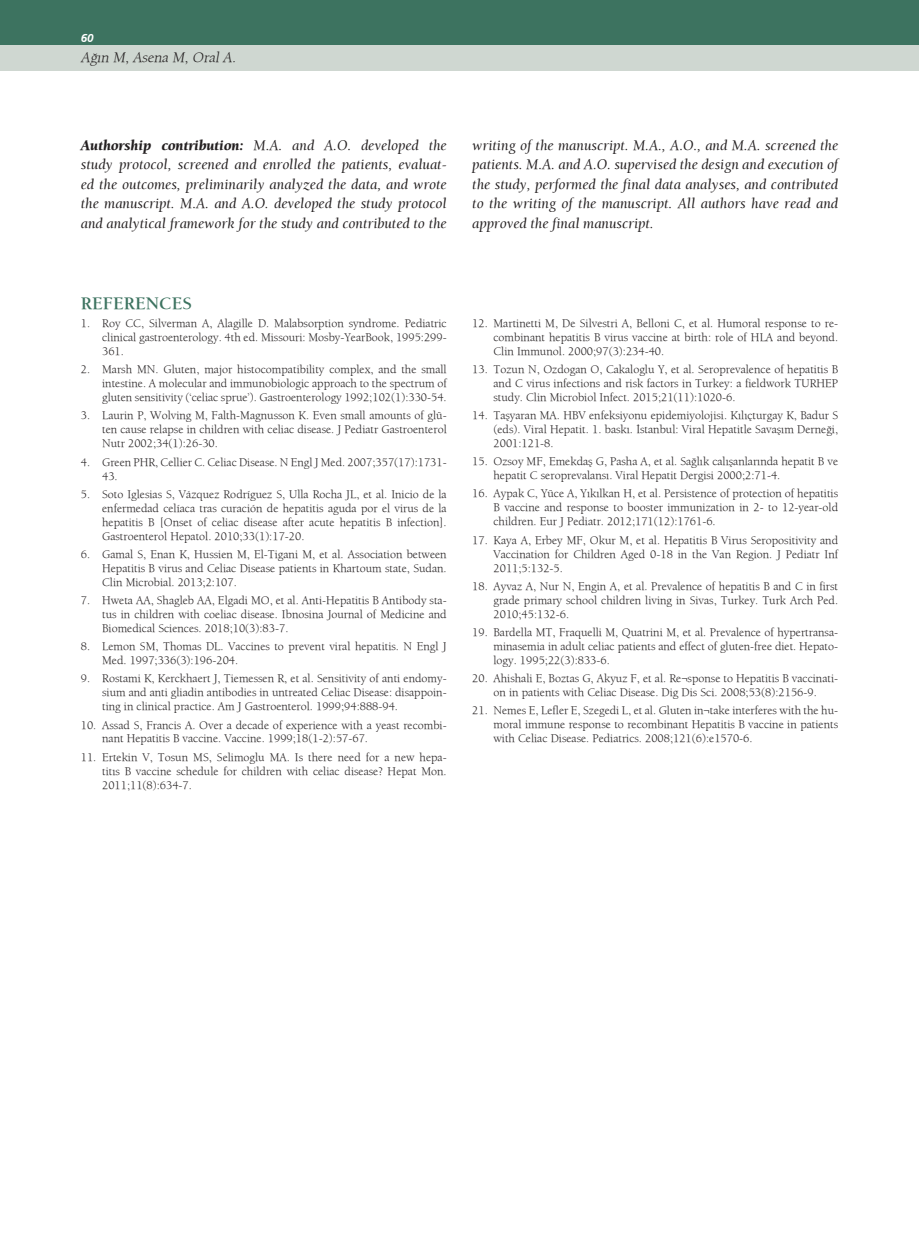
<style>
.page{position:relative;width:919px;height:1238px;background:#fff}
.page>*{position:absolute;margin:0;border:0;box-sizing:border-box;transform-origin:0 0}
.t1{font:700 18px "Berkeley";color:#3d7360}
.t2{font:italic 15px/19.5px "Berkeley";color:#231f20;text-align:justify}
.t3{font:italic 300 15px "Berkeley";color:#231f20}
.t4{font:300 12px/14px "Berkeley";color:#231f20;text-align:justify}
.t5{font:italic 700 12px "Fruga Sans";color:#fff}
.s1{font-weight:900}
</style>
<div class="page">
<div style="left:0;top:44px;width:918px;height:27px;background:#cfd7d1"></div>
<div style="left:0;top:0;width:918px;height:45px;background:#3d7360"></div>
<svg style="left:918px;top:44px;width:1px;height:27px"></svg>
<p class="t5" style="left:81px;top:31px;width:14px">60</p>
<p class="t3" style="left:81px;top:49px;width:160px">Ağın M,Asena M,OralA.</p>
<p class="t2" style="left:81px;top:135px;width:367px"><span class="s1">Authorship contribution:</span> M.A. and A.O. developed the study protocol, screened and enrolled the patients, evaluat&shy;ed the outcomes, preliminarily analyzed the data, and wrote the manuscript. M.A. and A.O. developed the study protocol and analytical framework for the study and contributed to the</p>
<p class="t2" style="left:472px;top:135px;width:367px">writing of the manuscript. M.A., A.O., and M.A. screened the patients. M.A. and A.O. supervised the design and execution of the study, performed the final data analyses, and contributed to the writing of the manuscript. All authors have read and approved the final manuscript.</p>
<h1 class="t1" style="left:81px;top:292px;width:113px">REFERENCES</h1>
<p class="t4" style="left:102px;top:316px;width:346px;text-indent:-21px">1. Roy CC, Silverman A, Alagille D. Malabsorption syndrome. Pediatric clinical gastroenterology. 4th ed. Missouri: Mosby-YearBook, 1995:299- 361.</p>
<p class="t4" style="left:102px;top:362px;width:346px;text-indent:-21px">2. Marsh MN. Gluten, major histocompatibility complex, and the small intestine. A molecular and immunobiologic approach to the spectrum of gluten sensitivity (‘celiac sprue’). Gastroenterology 1992;102(1):330-54.</p>
<p class="t4" style="left:102px;top:408px;width:346px;text-indent:-21px">3. Laurin P, Wolving M, Falth-Magnusson K. Even small amounts of glü&shy;ten cause relapse in children with celiac disease. J Pediatr Gastroenterol Nutr 2002;34(1):26-30.</p>
<p class="t4" style="left:102px;top:454px;width:346px;text-indent:-21px">4. Green PHR, Cellier C. Celiac Disease. N Engl J Med. 2007;357(17):1731-<br>43.</p>
<p class="t4" style="left:102px;top:487px;width:346px;text-indent:-21px">5. Soto Iglesias S, Vázquez Rodríguez S, Ulla Rocha JL, et al. Inicio de la enfermedad celíaca tras curación de hepatitis aguda por el virus de la hepatitis B [Onset of celiac disease after acute hepatitis B infection].<br>Gastroenterol Hepatol. 2010;33(1):17-20.</p>
<p class="t4" style="left:102px;top:547px;width:346px;text-indent:-21px">6. Gamal S, Enan K, Hussien M, El-Tigani M, et al. Association between Hepatitis B virus and Celiac Disease patients in Khartoum state, Sudan.<br>Clin Microbial. 2013;2:107.</p>
<p class="t4" style="left:102px;top:593px;width:346px;text-indent:-21px">7. Hweta AA, Shagleb AA, Elgadi MO, et al. Anti-Hepatitis B Antibody sta&shy;tus in children with coeliac disease. Ibnosina Journal of Medicine and Biomedical Sciences. 2018;10(3):83-7.</p>
<p class="t4" style="left:102px;top:639px;width:346px;text-indent:-21px">8. Lemon SM, Thomas DL. Vaccines to prevent viral hepatitis. N Engl J<br>Med. 1997;336(3):196-204.</p>
<p class="t4" style="left:102px;top:671px;width:346px;text-indent:-21px">9. Rostami K, Kerckhaert J, Tiemessen R, et al. Sensitivity of anti endomy&shy;sium and anti gliadin antibodies in untreated Celiac Disease: disappoin&shy;ting in clinical practice. Am J Gastroenterol. 1999;94:888-94.</p>
<p class="t4" style="left:102px;top:717px;width:346px;text-indent:-21px">10. Assad S, Francis A. Over a decade of experience with a yeast recombi&shy;nant Hepatitis B vaccine. Vaccine. 1999;18(1-2):57-67.</p>
<p class="t4" style="left:102px;top:749px;width:346px;text-indent:-21px">11. Ertekin V, Tosun MS, Selimoglu MA. Is there need for a new hepa&shy;titıs B vaccine schedule for children with celiac disease? Hepat Mon.<br>2011;11(8):634-7.</p>
<p class="t4" style="left:493px;top:316px;width:346px;text-indent:-21px">12. Martinetti M, De Silvestri A, Belloni C, et al. Humoral response to re&shy;combinant hepatitis B virus vaccine at birth: role of HLA and beyond.<br>Clin Immunol. 2000;97(3):234-40.</p>
<p class="t4" style="left:493px;top:362px;width:346px;text-indent:-21px">13. Tozun N, Ozdogan O, Cakaloglu Y, et al. Seroprevalence of hepatitis B and C virus infections and risk factors in Turkey: a fieldwork TURHEP study. Clin Microbiol Infect. 2015;21(11):1020-6.</p>
<p class="t4" style="left:493px;top:408px;width:346px;text-indent:-21px">14. Taşyaran MA. HBV enfeksiyonu epidemiyolojisi. Kılıçturgay K, Badur S (eds). Viral Hepatit. 1. baskı. İstanbul: Viral Hepatitle Savaşım Derneği, 2001:121-8.</p>
<p class="t4" style="left:493px;top:454px;width:346px;text-indent:-21px">15. Ozsoy MF, Emekdaş G, Pasha A, et al. Sağlık calışanlarında hepatit B ve hepatit C seroprevalansı. Viral Hepatit Dergisi 2000;2:71-4.</p>
<p class="t4" style="left:493px;top:486px;width:346px;text-indent:-21px">16. Aypak C, Yüce A, Yıkılkan H, et al. Persistence of protection of hepatitis B vaccine and response to booster immunization in 2- to 12-year-old children. Eur J Pediatr. 2012;171(12):1761-6.</p>
<p class="t4" style="left:493px;top:532px;width:346px;text-indent:-21px">17. Kaya A, Erbey MF, Okur M, et al. Hepatitis B Virus Seropositivity and Vaccination for Children Aged 0-18 in the Van Region. J Pediatr Inf 2011;5:132-5.</p>
<p class="t4" style="left:493px;top:579px;width:346px;text-indent:-21px">18. Ayvaz A, Nur N, Engin A, et al. Prevalence of hepatitis B and C in first grade primary school children living in Sivas, Turkey. Turk Arch Ped.<br>2010;45:132-6.</p>
<p class="t4" style="left:493px;top:625px;width:346px;text-indent:-21px">19. Bardella MT, Fraquelli M, Quatrini M, et al. Prevalence of hypertransa&shy;minasemia in adult celiac patients and effect of gluten‐free diet. Hepato&shy;logy. 1995;22(3):833-6.</p>
<p class="t4" style="left:472px;top:671px;width:367px;text-align:center">20. Ahishali E, Boztas G, Akyuz F, et al. Re¬sponse to Hepatitis B vaccinati&shy;on in patients with Celiac Disease. Dig Dis Sci. 2008;53(8):2156-9.</p>
<p class="t4" style="left:493px;top:703px;width:346px;text-indent:-21px">21. Nemes E, Lefler E, Szegedi L, et al. Gluten in¬take interferes with the hu&shy;moral immune response to recombinant Hepatitis B vaccine in patients with Celiac Disease. Pediatrics. 2008;121(6):e1570-6.</p>
</div>
